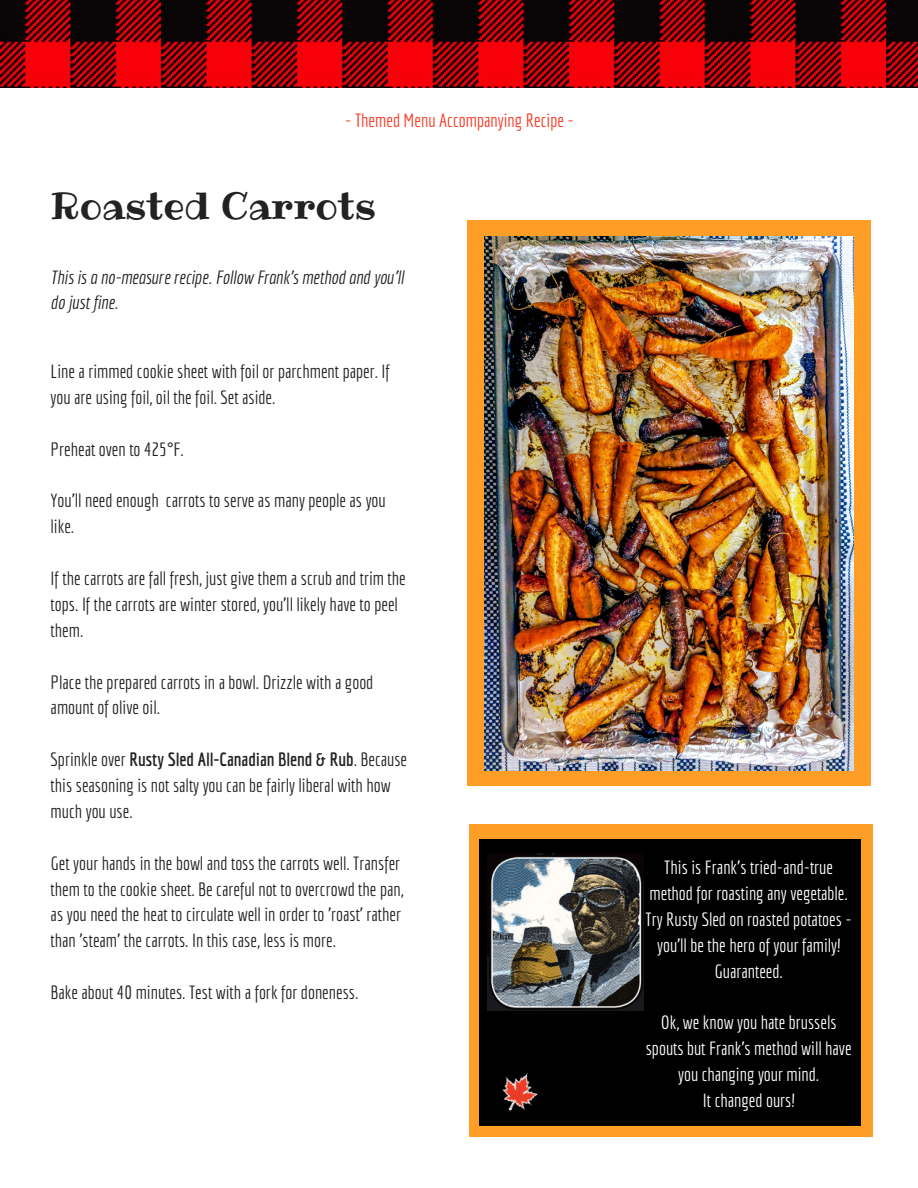
<style>
.page{position:relative;width:918px;height:1188px;background:#fff}
.page>*{position:absolute;margin:0;border:0;box-sizing:border-box;transform-origin:0 0}
.t1{font:37.35px "Ribeye";color:#222}
.t2{font:18.75px/25.8px "Economica";color:#222}
.t3{font:18.75px/25.8px "Economica";color:#fff;text-align:center}
.t4{font:italic 18.75px/25.8px "Economica";color:#222}
.t5{font:18.75px "Economica";color:#f93822}
.s1{font-weight:700}
</style>
<div class="page">
<img style="left:0;top:0;width:918px;height:88px">
<div style="left:469px;top:825px;width:404px;height:312px;background:#ff9e26"></div>
<div style="left:479px;top:839px;width:382px;height:287px;background:#000"></div>
<img style="left:502px;top:1073px;width:36px;height:38px">
<div style="left:467px;top:220px;width:404px;height:566px;background:#ff9e26"></div>
<img style="left:487px;top:854px;width:157px;height:156px">
<img style="left:485px;top:236px;width:369px;height:535px">
<p class="t5" style="left:345px;top:109px;width:230px">- Themed Menu Accompanying Recipe -</p>
<h1 class="t1" style="left:51px;top:181px;width:327px">Roasted Carrots</h1>
<p class="t4" style="left:51px;top:264px;width:355px">This is a no-measure recipe. Follow Frank's method and you'll do just fine.</p>
<p class="t2" style="left:51px;top:358px;width:341px">Line a rimmed cookie sheet with foil or parchment paper. If you are using foil, oil the foil. Set aside.</p>
<p class="t2" style="left:51px;top:436px;width:135px">Preheat oven to 425°F.</p>
<p class="t2" style="left:51px;top:487px;width:337px">You'll need enough carrots to serve as many people as you like.</p>
<p class="t2" style="left:51px;top:565px;width:357px">If the carrots are fall fresh, just give them a scrub and trim the tops. If the carrots are winter stored, you'll likely have to peel them.</p>
<p class="t2" style="left:51px;top:669px;width:324px">Place the prepared carrots in a bowl. Drizzle with a good amount of olive oil.</p>
<p class="t2" style="left:51px;top:746px;width:358px">Sprinkle over <span class="s1">Rusty Sled All-Canadian Blend &amp; Rub</span>. Because this seasoning is not salty you can be fairly liberal with how much you use.</p>
<p class="t2" style="left:51px;top:850px;width:354px">Get your hands in the bowl and toss the carrots well. Transfer them to the cookie sheet. Be careful not to overcrowd the pan, as you need the heat to circulate well in order to 'roast' rather than 'steam' the carrots. In this case, less is more.</p>
<p class="t2" style="left:51px;top:979px;width:309px">Bake about 40 minutes. Test with a fork for doneness.</p>
<p class="t3" style="left:646px;top:854px;width:208px">This is Frank's tried-and-true method for roasting any vegetable.<br>Try Rusty Sled on roasted potatoes - you'll be the hero of your family!<br>Guaranteed.</p>
<p class="t3" style="left:646px;top:1009px;width:207px">Ok, we know you hate brussels spouts but Frank's method will have you changing your mind.<br>It changed ours!</p>
</div>
